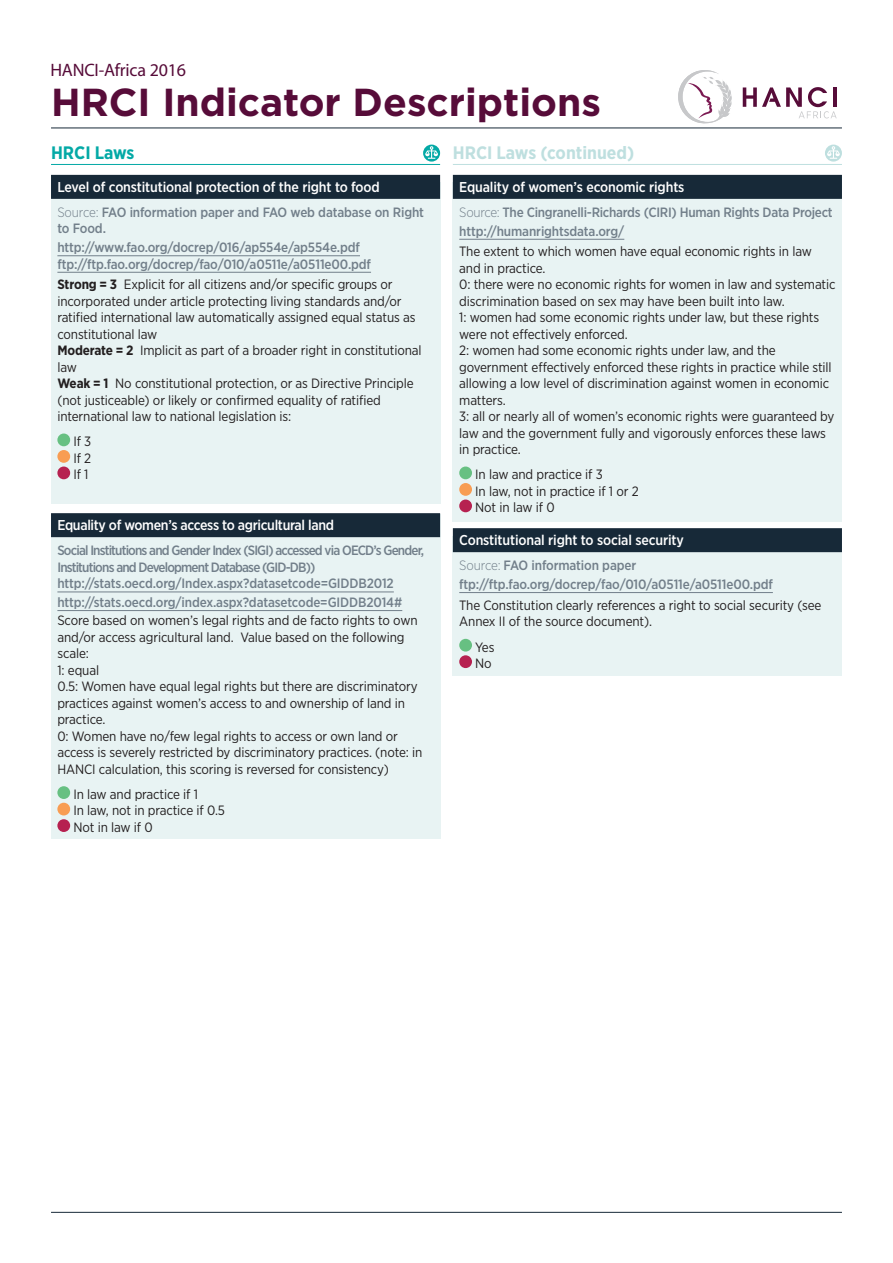
<style>
.page{position:relative;width:893px;height:1263px;background:#fff}
.page>*{position:absolute;margin:0;border:0;box-sizing:border-box;transform-origin:0 0}
.t1{font:700 39px "Gotham";color:#570c39}
.Heading{font:700 18px "Gotham Narrow";color:#bedfdf}
.t2{font:18px "Myriad Pro";letter-spacing:-.01em;color:#570c39}
.Heading-2{font:700 18px "Gotham Narrow";color:#03a9a6}
.Sub_Heading{font:500 14.25px "Gotham Narrow";letter-spacing:-.01em;color:#fff}
.Body_Copy{font:13.5px/16.5px "Gotham Narrow";letter-spacing:-.01em;color:#231f20}
.Source{font:500 13.5px/16.5px "Gotham Narrow";letter-spacing:-.01em;color:#727f8a}
.Source-2{font:500 13.5px/16.5px "Gotham Narrow";letter-spacing:-.06em;color:#727f8a}
.s1{font-weight:300}
.s2{font-weight:700}
</style>
<div class="page">
<div style="left:51px;top:183px;width:389px;height:321px;background:#e8f3f3"></div>
<div style="left:51px;top:514px;width:389px;height:324px;background:#e8f3f3"></div>
<div style="left:453px;top:183px;width:389px;height:339px;background:#e8f3f3"></div>
<div style="left:453px;top:536px;width:389px;height:140px;background:#e8f3f3"></div>
<hr style="left:51px;top:128px;width:791px;height:1px;background:#172938">
<hr style="left:51px;top:1212px;width:791px;height:1px;background:#172938">
<hr style="left:51px;top:164px;width:389px;height:1px;background:#03a9a6">
<div style="left:51px;top:175px;width:389px;height:24px;background:#172938"></div>
<hr style="left:57px;top:255px;width:303px;height:1px;background:#727f8a">
<hr style="left:57px;top:272px;width:314px;height:1px;background:#727f8a">
<div style="left:51px;top:513px;width:389px;height:24px;background:#172938"></div>
<hr style="left:57px;top:592px;width:337px;height:1px;background:#727f8a">
<hr style="left:57px;top:610px;width:345px;height:1px;background:#727f8a">
<div style="left:57px;top:433px;width:13px;height:13px;background:#67c082;border-radius:50%"></div>
<div style="left:57px;top:450px;width:13px;height:13px;background:#f89d53;border-radius:50%"></div>
<div style="left:57px;top:466px;width:13px;height:13px;background:#b62150;border-radius:50%"></div>
<div style="left:57px;top:786px;width:13px;height:13px;background:#67c082;border-radius:50%"></div>
<div style="left:57px;top:803px;width:13px;height:12px;background:#f89d53;border-radius:50%"></div>
<div style="left:57px;top:819px;width:13px;height:13px;background:#b62150;border-radius:50%"></div>
<hr style="left:453px;top:164px;width:389px;height:1px;background:#bedfdf">
<div style="left:453px;top:175px;width:389px;height:24px;background:#172938"></div>
<hr style="left:459px;top:239px;width:165px;height:1px;background:#727f8a">
<div style="left:453px;top:528px;width:389px;height:24px;background:#172938"></div>
<hr style="left:459px;top:592px;width:314px;height:1px;background:#727f8a">
<div style="left:459px;top:466px;width:13px;height:13px;background:#67c082;border-radius:50%"></div>
<div style="left:459px;top:483px;width:13px;height:13px;background:#f89d53;border-radius:50%"></div>
<div style="left:459px;top:499px;width:13px;height:13px;background:#b62150;border-radius:50%"></div>
<div style="left:459px;top:639px;width:13px;height:12px;background:#67c082;border-radius:50%"></div>
<div style="left:459px;top:655px;width:13px;height:13px;background:#b62150;border-radius:50%"></div>
<svg style="left:423px;top:145px;width:17px;height:17px"></svg>
<svg style="left:825px;top:145px;width:17px;height:17px"></svg>
<svg style="left:678px;top:70px;width:54px;height:53px"></svg>
<svg style="left:743px;top:87px;width:94px;height:31px"></svg>
<p class="t2" style="left:50px;top:59px;width:137px">HANCI-Africa 2016</p>
<p class="t1" style="left:51px;top:80px;width:551px">HRCI Indicator Descriptions</p>
<p class="Heading-2" style="left:51px;top:141px;width:85px">HRCI Laws</p>
<p class="Sub_Heading" style="left:57px;top:178px;width:324px">Level of constitutional protection of the right to food</p>
<p class="Source" style="left:57px;top:204px;width:368px"><span class="s1">Source:</span> FAO information paper and FAO web database on Right to Food.</p>
<p class="Source" style="left:57px;top:239px;width:315px">http://www.fao.org/docrep/016/ap554e/ap554e.pdf ftp://ftp.fao.org/docrep/fao/010/a0511e/a0511e00.pdf</p>
<p class="Body_Copy" style="left:57px;top:276px;width:366px"><span class="s2">Strong = 3</span> Explicit for all citizens and/or specific groups or incorporated under article protecting living standards and/or ratified international law automatically assigned equal status as constitutional law<br><span class="s2">Moderate = 2</span> Implicit as part of a broader right in constitutional law<br><span class="s2">Weak = 1</span> No constitutional protection, or as Directive Principle (not justiceable) or likely or confirmed equality of ratified international law to national legislation is:</p>
<p class="Body_Copy" style="left:73px;top:433px;width:19px;text-align:justify">If 3<br>If 2<br>If 1</p>
<p class="Heading" style="left:453px;top:141px;width:183px">HRCI Laws (continued)</p>
<p class="Sub_Heading" style="left:459px;top:178px;width:227px">Equality of women’s economic rights</p>
<p class="Source" style="left:459px;top:204px;width:375px"><span class="s1">Source:</span> The Cingranelli-Richards (CIRI) Human Rights Data Project</p>
<p class="Source" style="left:459px;top:222px;width:167px">http://humanrightsdata.org/</p>
<p class="Body_Copy" style="left:459px;top:243px;width:378px">The extent to which women have equal economic rights in law and in practice.<br>0: there were no economic rights for women in law and systematic discrimination based on sex may have been built into law.<br>1: women had some economic rights under law, but these rights were not effectively enforced.<br>2: women had some economic rights under law, and the government effectively enforced these rights in practice while still allowing a low level of discrimination against women in economic matters.<br>3: all or nearly all of women’s economic rights were guaranteed by law and the government fully and vigorously enforces these laws in practice.</p>
<p class="Body_Copy" style="left:475px;top:466px;width:165px">In law and practice if 3<br>In law, not in practice if 1 or 2<br>Not in law if 0</p>
<p class="Sub_Heading" style="left:459px;top:531px;width:226px">Constitutional right to social security</p>
<p class="Source" style="left:459px;top:557px;width:179px"><span class="s1">Source:</span> FAO information paper</p>
<p class="Source" style="left:459px;top:576px;width:315px">ftp://ftp.fao.org/docrep/fao/010/a0511e/a0511e00.pdf</p>
<p class="Body_Copy" style="left:459px;top:596px;width:364px">The Constitution clearly references a right to social security (see<br>Annex II of the source document).</p>
<p class="Body_Copy" style="left:475px;top:638px;width:21px">Yes<br>No</p>
<p class="Sub_Heading" style="left:57px;top:516px;width:278px">Equality of women’s access to agricultural land</p>
<p class="Source-2" style="left:57px;top:542px;width:368px">Social Institutions and Gender Index (SIGI) accessed via OECD’s Gender,<br>Institutions and Development Database (GID-DB)) http://stats.oecd.org/Index.aspx?datasetcode=GIDDB2012</p>
<p class="Source" style="left:57px;top:594px;width:346px">http://stats.oecd.org/index.aspx?datasetcode=GIDDB2014#</p>
<p class="Body_Copy" style="left:57px;top:612px;width:367px">Score based on women’s legal rights and de facto rights to own and/or access agricultural land. Value based on the following scale:<br>1: equal<br>0.5: Women have equal legal rights but there are discriminatory practices against women’s access to and ownership of land in practice.<br>0: Women have no/few legal rights to access or own land or access is severely restricted by discriminatory practices. (note: in HANCI calculation, this scoring is reversed for consistency)</p>
<p class="Body_Copy" style="left:73px;top:786px;width:153px">In law and practice if 1<br>In law, not in practice if 0.5<br>Not in law if 0</p>
</div>
